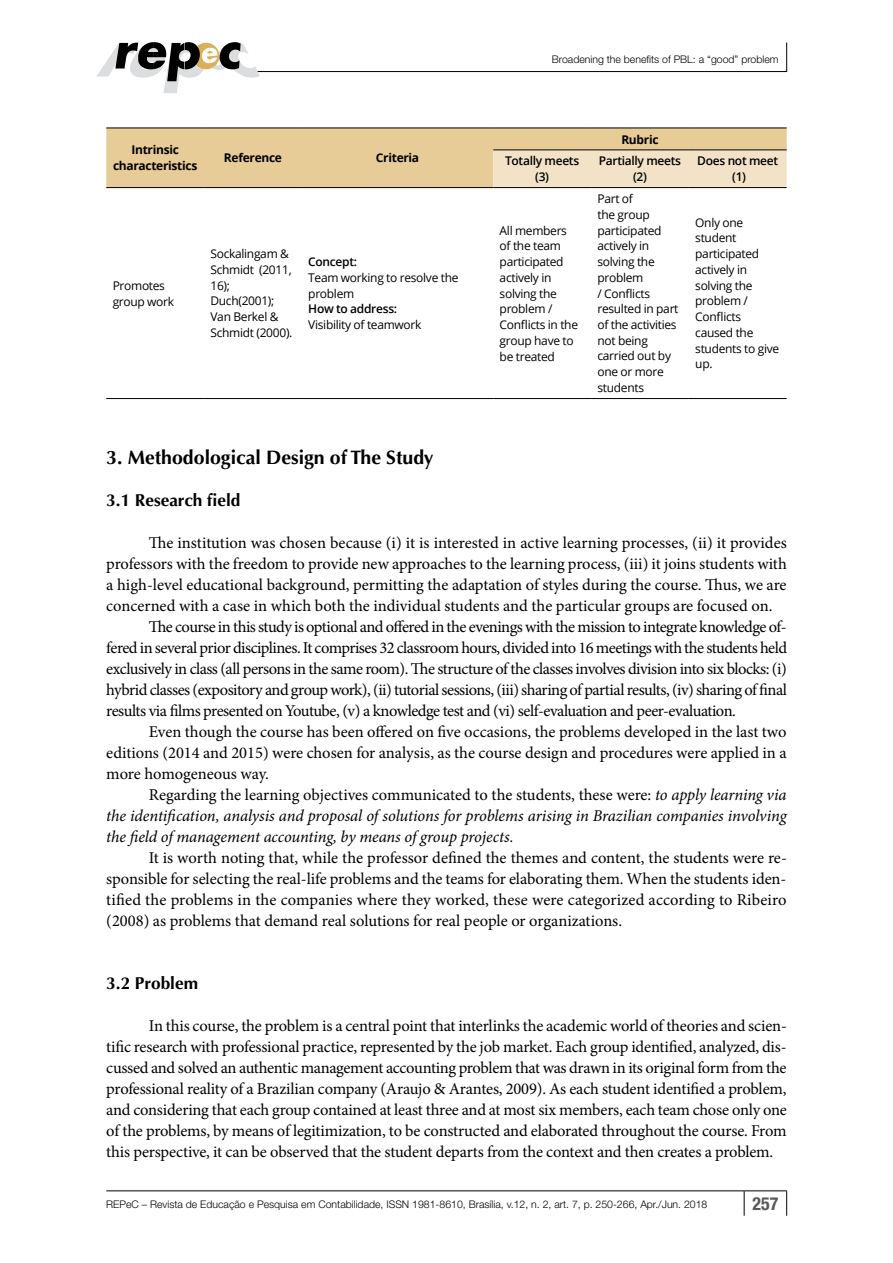
<style>
.page{position:relative;width:893px;height:1263px;background:#fff}
.page>*{position:absolute;margin:0;border:0;box-sizing:border-box;transform-origin:0 0}
.t1{font:700 19.5px "Optima";color:#000}
.t2{font:700 condensed 18px "Helvetica Neue LT Std";color:#58595b}
.t3{font:700 17.25px "Optima";color:#000}
.t4{font:16.5px/21px "Minion Pro";letter-spacing:-.01em;color:#000;text-align:justify}
.t5{font:16.5px "Minion Pro";letter-spacing:-.03em;color:#000}
.t6{font:16.5px "Minion Pro";letter-spacing:-.035em;color:#000}
.t7{font:italic 16.5px "Minion Pro";letter-spacing:-.01em;color:#000}
.t8{font:12px/15.8px "Open Sans";letter-spacing:-.025em;color:#000}
.t9{font:600 12px/15.8px "Open Sans";letter-spacing:-.025em;color:#000;text-align:center}
.t10{font:700 12px/15.8px "Open Sans";letter-spacing:-.025em;color:#000;text-align:center}
.t11{font:300 10.5px "Helvetica Neue LT Std";color:#000}
.s1{font-style:italic}
</style>
<div class="page">
<hr style="left:106px;top:1190px;width:638px;height:1px;background:#000">
<hr style="left:744px;top:1190px;width:43px;height:1px;background:#000">
<svg style="left:744px;top:1191px;width:1px;height:25px"></svg>
<svg style="left:786px;top:1191px;width:1px;height:25px"></svg>
<hr style="left:254px;top:71px;width:533px;height:1px;background:#000">
<svg style="left:786px;top:43px;width:1px;height:28px"></svg>
<svg style="left:97px;top:42px;width:163px;height:51px"></svg>
<svg style="left:106px;top:129px;width:681px;height:58px"></svg>
<hr style="left:493px;top:128px;width:98px;height:1px;background:#000">
<hr style="left:591px;top:128px;width:98px;height:1px;background:#000">
<hr style="left:689px;top:128px;width:98px;height:1px;background:#000">
<hr style="left:493px;top:149px;width:98px;height:1px;background:#000">
<hr style="left:591px;top:149px;width:98px;height:1px;background:#000">
<hr style="left:689px;top:149px;width:98px;height:1px;background:#000">
<hr style="left:493px;top:187px;width:98px;height:1px;background:#000">
<hr style="left:591px;top:187px;width:98px;height:1px;background:#000">
<hr style="left:689px;top:187px;width:98px;height:1px;background:#000">
<hr style="left:106px;top:398px;width:98px;height:1px;background:#000">
<hr style="left:204px;top:398px;width:98px;height:1px;background:#000">
<hr style="left:302px;top:398px;width:191px;height:1px;background:#000">
<hr style="left:493px;top:398px;width:98px;height:1px;background:#000">
<hr style="left:591px;top:398px;width:98px;height:1px;background:#000">
<hr style="left:689px;top:398px;width:98px;height:1px;background:#000">
<hr style="left:106px;top:128px;width:98px;height:1px;background:#000">
<hr style="left:106px;top:187px;width:98px;height:1px;background:#000">
<hr style="left:204px;top:128px;width:98px;height:1px;background:#000">
<hr style="left:204px;top:187px;width:98px;height:1px;background:#000">
<hr style="left:302px;top:128px;width:191px;height:1px;background:#000">
<hr style="left:302px;top:187px;width:191px;height:1px;background:#000">
<p class="t10" style="left:113px;top:142px;width:86px">Intrinsic characteristics</p>
<p class="t10" style="left:224px;top:150px;width:60px">Reference</p>
<p class="t10" style="left:376px;top:150px;width:45px">Criteria</p>
<p class="t8" style="left:113px;top:277px;width:63px">Promotes group work</p>
<p class="t8" style="left:210px;top:246px;width:83px">Sockalingam &amp;<br>Schmidt (2011,<br>16);<br>Duch(2001);<br>Van Berkel &amp;<br>Schmidt (2000).</p>
<p class="t9" style="left:308px;top:254px;width:50px">Concept:</p>
<p class="t8" style="left:308px;top:269px;width:152px">Team working to resolve the problem</p>
<p class="t9" style="left:308px;top:301px;width:90px">How to address:</p>
<p class="t8" style="left:308px;top:317px;width:115px">Visibility of teamwork</p>
<p class="t11" style="left:552px;top:53px;width:228px">Broadening the benefits of PBL: a “good” problem</p>
<p class="t10" style="left:621px;top:131px;width:39px">Rubric</p>
<p class="t9" style="left:505px;top:153px;width:76px">Totally meets (3)</p>
<p class="t9" style="left:599px;top:153px;width:84px">Partially meets (2)</p>
<p class="t9" style="left:697px;top:153px;width:82px">Does not meet (1)</p>
<p class="t8" style="left:500px;top:222px;width:80px">All members of the team participated actively in solving the problem /<br>Conflicts in the group have to be treated</p>
<p class="t8" style="left:597px;top:190px;width:83px">Part of<br>the group participated actively in solving the problem<br>/ Conflicts resulted in part of the activities not being carried out by one or more students</p>
<p class="t8" style="left:695px;top:214px;width:86px">Only one student participated actively in solving the problem /<br>Conflicts caused the students to give up.</p>
<p class="t1" style="left:106px;top:446px;width:329px">3. Methodological Design of The Study</p>
<p class="t3" style="left:106px;top:490px;width:136px">3.1 Research field</p>
<p class="t4" style="left:149px;top:532px;width:639px">The institution was chosen because (i) it is interested in active learning processes, (ii) it provides</p>
<p class="t4" style="left:106px;top:553px;width:682px">professors with the freedom to provide new approaches to the learning process, (iii) it joins students with</p>
<p class="t4" style="left:106px;top:574px;width:682px">a high-level educational background, permitting the adaptation of styles during the course. Thus, we are</p>
<p class="t4" style="left:106px;top:595px;width:668px">concerned with a case in which both the individual students and the particular groups are focused on.</p>
<p class="t5" style="left:149px;top:615px;width:639px">The course in this study is optional and offered in the evenings with the mission to integrate knowledge of-</p>
<p class="t5" style="left:106px;top:636px;width:682px">fered in several prior disciplines. It comprises 32 classroom hours, divided into 16 meetings with the students held</p>
<p class="t6" style="left:106px;top:657px;width:682px">exclusively in class (all persons in the same room). The structure of the classes involves division into six blocks: (i)</p>
<p class="t6" style="left:106px;top:678px;width:682px">hybrid classes (expository and group work), (ii) tutorial sessions, (iii) sharing of partial results, (iv) sharing of final</p>
<p class="t5" style="left:106px;top:699px;width:631px">results via films presented on Youtube, (v) a knowledge test and (vi) self-evaluation and peer-evaluation.</p>
<p class="t4" style="left:149px;top:721px;width:639px">Even though the course has been offered on five occasions, the problems developed in the last two</p>
<p class="t4" style="left:106px;top:742px;width:682px">editions (2014 and 2015) were chosen for analysis, as the course design and procedures were applied in a</p>
<p class="t4" style="left:106px;top:763px;width:164px">more homogeneous way.</p>
<p class="t4" style="left:149px;top:784px;width:639px">Regarding the learning objectives communicated to the students, these were: <span class="s1">to apply learning via</span></p>
<p class="t7" style="left:106px;top:804px;width:682px">the identification, analysis and proposal of solutions for problems arising in Brazilian companies involving</p>
<p class="t7" style="left:106px;top:825px;width:409px">the field of management accounting, by means of group projects.</p>
<p class="t4" style="left:106px;top:847px;width:682px;text-indent:43px">It is worth noting that, while the professor defined the themes and content, the students were re&shy;sponsible for selecting the real-life problems and the teams for elaborating them. When the students iden&shy;tified the problems in the companies where they worked, these were categorized according to Ribeiro (2008) as problems that demand real solutions for real people or organizations.</p>
<p class="t3" style="left:106px;top:973px;width:93px">3.2 Problem</p>
<p class="t4" style="left:106px;top:1015px;width:682px;text-indent:43px">In this course, the problem is a central point that interlinks the academic world of theories and scien&shy;tific research with professional practice, represented by the job market. Each group identified, analyzed, dis&shy;cussed and solved an authentic management accounting problem that was drawn in its original form from the professional reality of a Brazilian company (Araujo &amp; Arantes, 2009). As each student identified a problem, and considering that each group contained at least three and at most six members, each team chose only one of the problems, by means of legitimization, to be constructed and elaborated throughout the course. From this perspective, it can be observed that the student departs from the context and then creates a problem.</p>
<p class="t11" style="left:106px;top:1197px;width:603px">REPeC – Revista de Educação e Pesquisa em Contabilidade, ISSN 1981-8610, Brasília, v.12, n. 2, art. 7, p. 250-266, Apr./Jun. 2018</p>
<p class="t2" style="left:752px;top:1192px;width:27px">257</p>
</div>
